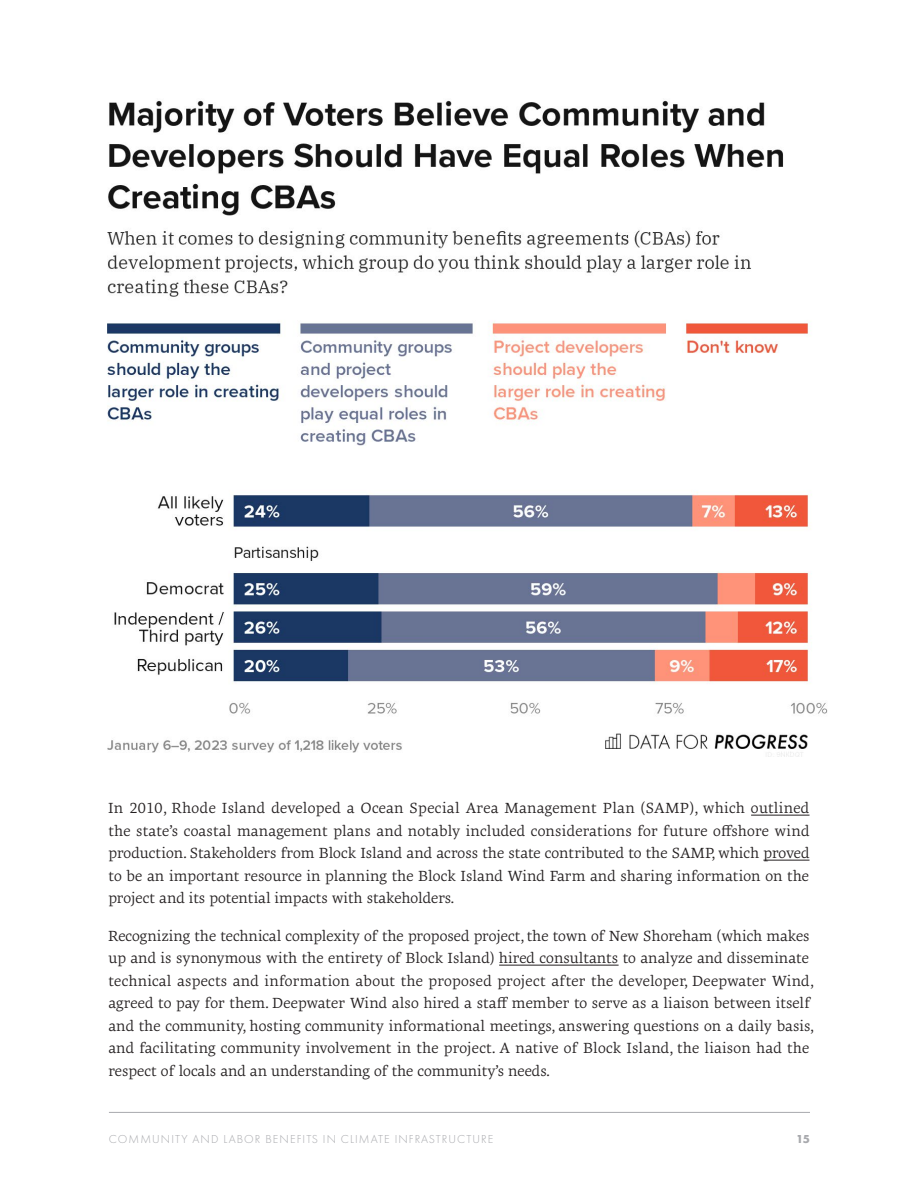
<style>
.page{position:relative;width:918px;height:1188px;background:#fff}
.page>*{position:absolute;margin:0;border:0;box-sizing:border-box;transform-origin:0 0}
.t1{font:15px/22.5px "Geneo Std";letter-spacing:.005em;color:#231f20;text-align:justify}
.t2{font:300 12px "Futura PT";letter-spacing:.09em;color:#a8a9ad}
.t3{font:700 12px "Futura PT";color:#a8a9ad}
</style>
<div class="page">
<hr style="left:109px;top:1112px;width:701px;height:1px;background:#a8a9ad">
<hr style="left:751px;top:815px;width:59px;height:1px;background:#231f20">
<hr style="left:763px;top:860px;width:47px;height:1px;background:#231f20">
<hr style="left:499px;top:965px;width:120px;height:1px;background:#231f20">
<img style="left:107px;top:100px;width:720px;height:657px">
<p class="t1" style="left:108px;top:797px;width:703px">In 2010, Rhode Island developed a Ocean Special Area Management Plan (SAMP), which outlined the state’s coastal management plans and notably included considerations for future offshore wind production. Stakeholders from Block Island and across the state contributed to the SAMP, which proved to be an important resource in planning the Block Island Wind Farm and sharing information on the project and its potential impacts with stakeholders.</p>
<p class="t1" style="left:108px;top:924px;width:707px;text-align:left">Recognizing the technical complexity of the proposed project, the town of New Shoreham (which makes up and is synonymous with the entirety of Block Island) hired consultants to analyze and disseminate technical aspects and information about the proposed project after the developer, Deepwater Wind, agreed to pay for them. Deepwater Wind also hired a staff member to serve as a liaison between itself and the community, hosting community informational meetings, answering questions on a daily basis, and facilitating community involvement in the project. A native of Block Island, the liaison had the respect of locals and an understanding of the community’s needs.</p>
<p class="t2" style="left:109px;top:1132px;width:386px">COMMUNITY AND LABOR BENEFITS IN CLIMATE INFRASTRUCTURE</p>
<p class="t3" style="left:796px;top:1131px;width:15px">15</p>
</div>
